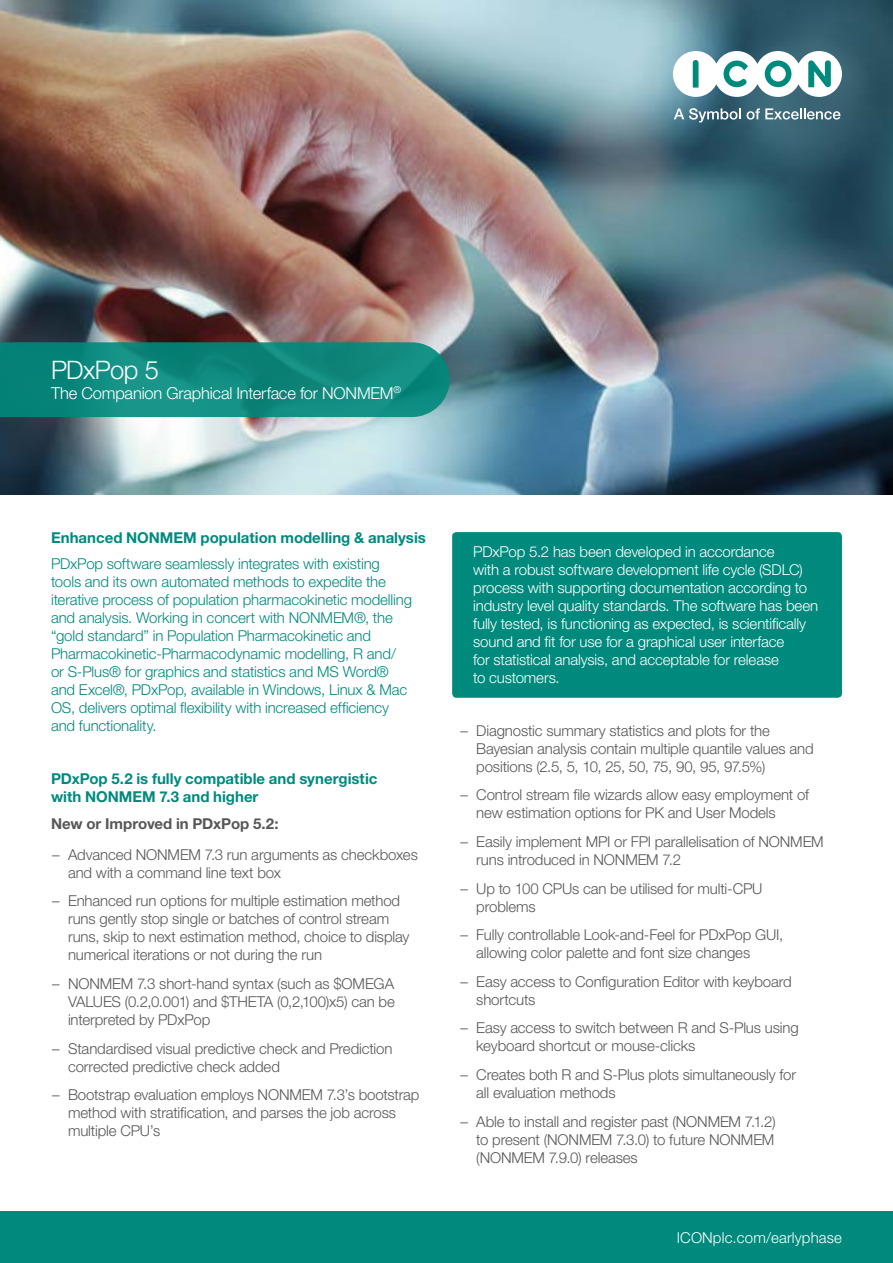
<style>
.page{position:relative;width:893px;height:1263px;background:#fff}
.page>*{position:absolute;margin:0;border:0;box-sizing:border-box;transform-origin:0 0}
.t1{font:300 25.5px "Helvetica Neue LT Std";letter-spacing:-.02em;color:#fff}
.t2{font:300 16.5px "Helvetica Neue LT Std";letter-spacing:-.01em;color:#fff}
.t3{font:300 15px/18px "Helvetica Neue LT Std";letter-spacing:-.01em;color:#575756}
.t4{font:300 15px/18px "Helvetica Neue LT Std";letter-spacing:-.01em;color:#008a7d}
.t5{font:300 15px/18px "Helvetica Neue LT Std";letter-spacing:-.01em;color:#fff}
.t6{font:700 15px/18px "Helvetica Neue LT Std";color:#008a7d}
.t7{font:700 15px "Helvetica Neue LT Std";color:#575756}
.t8{font:300 15px "Helvetica Neue LT Std";letter-spacing:.01em;color:#fff}
</style>
<div class="page">
<img style="left:0;top:0;width:893px;height:494px">
<svg style="left:0;top:342px;width:450px;height:75px;background:#11897e"></svg>
<div style="left:452px;top:532px;width:390px;height:166px;background:#008a7d;border-radius:4px"></div>
<div style="left:0;top:1212px;width:893px;height:51px;background:#008a7d"></div>
<svg style="left:674px;top:108px;width:67px;height:15px"></svg>
<svg style="left:747px;top:108px;width:94px;height:12px"></svg>
<svg style="left:673px;top:51px;width:169px;height:46px"></svg>
<h1 class="t1" style="left:51px;top:354px;width:109px">PDxPop 5</h1>
<p class="t2" style="left:51px;top:383px;width:352px">The Companion Graphical Interface for NONMEM<sup>®</sup></p>
<p class="t6" style="left:51px;top:528px;width:376px">Enhanced NONMEM population modelling &amp; analysis</p>
<p class="t4" style="left:51px;top:555px;width:363px">PDxPop software seamlessly integrates with existing tools and its own automated methods to expedite the iterative process of population pharmacokinetic modelling and analysis. Working in concert with NONMEM®, the “gold standard” in Population Pharmacokinetic and Pharmacokinetic-Pharmacodynamic modelling, R and/ or S-Plus® for graphics and statistics and MS Word® and Excel®, PDxPop, available in Windows, Linux &amp; Mac OS, delivers optimal flexibility with increased efficiency and functionality.</p>
<p class="t6" style="left:51px;top:770px;width:328px">PDxPop 5.2 is fully compatible and synergistic with NONMEM 7.3 and higher</p>
<p class="t7" style="left:51px;top:814px;width:229px">New or Improved in PDxPop 5.2:</p>
<p class="t3" style="left:68px;top:845px;width:351px;text-indent:-16px">– Advanced NONMEM 7.3 run arguments as checkboxes and with a command line text box</p>
<p class="t3" style="left:68px;top:891px;width:343px;text-indent:-16px">– Enhanced run options for multiple estimation method runs gently stop single or batches of control stream runs, skip to next estimation method, choice to display numerical iterations or not during the run</p>
<p class="t3" style="left:68px;top:974px;width:328px;text-align:justify;text-indent:-16px">– NONMEM 7.3 short-hand syntax (such as $OMEGA VALUES (0.2,0.001) and $THETA (0,2,100)x5) can be interpreted by PDxPop</p>
<p class="t3" style="left:68px;top:1039px;width:326px;text-indent:-16px">– Standardised visual predictive check and Prediction corrected predictive check added</p>
<p class="t3" style="left:68px;top:1085px;width:353px;text-indent:-16px">– Bootstrap evaluation employs NONMEM 7.3’s bootstrap method with stratification, and parses the job across multiple CPU’s</p>
<p class="t5" style="left:473px;top:543px;width:346px">PDxPop 5.2 has been developed in accordance<br>with a robust software development life cycle (SDLC) process with supporting documentation according to industry level quality standards. The software has been fully tested, is functioning as expected, is scientifically sound and fit for use for a graphical user interface<br>for statistical analysis, and acceptable for release<br>to customers.</p>
<p class="t3" style="left:476px;top:721px;width:339px;text-indent:-16px">– Diagnostic summary statistics and plots for the<br>Bayesian analysis contain multiple quantile values and positions (2.5, 5, 10, 25, 50, 75, 90, 95, 97.5%)</p>
<p class="t3" style="left:476px;top:786px;width:334px;text-indent:-16px">– Control stream file wizards allow easy employment of new estimation options for PK and User Models</p>
<p class="t3" style="left:476px;top:832px;width:349px;text-indent:-16px">– Easily implement MPI or FPI parallelisation of NONMEM runs introduced in NONMEM 7.2</p>
<p class="t3" style="left:476px;top:879px;width:288px;text-indent:-16px">– Up to 100 CPUs can be utilised for multi-CPU problems</p>
<p class="t3" style="left:476px;top:925px;width:309px;text-indent:-16px">– Fully controllable Look-and-Feel for PDxPop GUI, allowing color palette and font size changes</p>
<p class="t3" style="left:476px;top:972px;width:317px;text-indent:-16px">– Easy access to Configuration Editor with keyboard shortcuts</p>
<p class="t3" style="left:476px;top:1019px;width:324px;text-indent:-16px">– Easy access to switch between R and S-Plus using keyboard shortcut or mouse-clicks</p>
<p class="t3" style="left:476px;top:1065px;width:321px;text-indent:-16px">– Creates both R and S-Plus plots simultaneously for all evaluation methods</p>
<p class="t3" style="left:476px;top:1112px;width:301px;text-align:justify;text-indent:-16px">– Able to install and register past (NONMEM 7.1.2) to present (NONMEM 7.3.0) to future NONMEM (NONMEM 7.9.0) releases</p>
<p class="t8" style="left:677px;top:1228px;width:167px">ICONplc.com/earlyphase</p>
</div>
